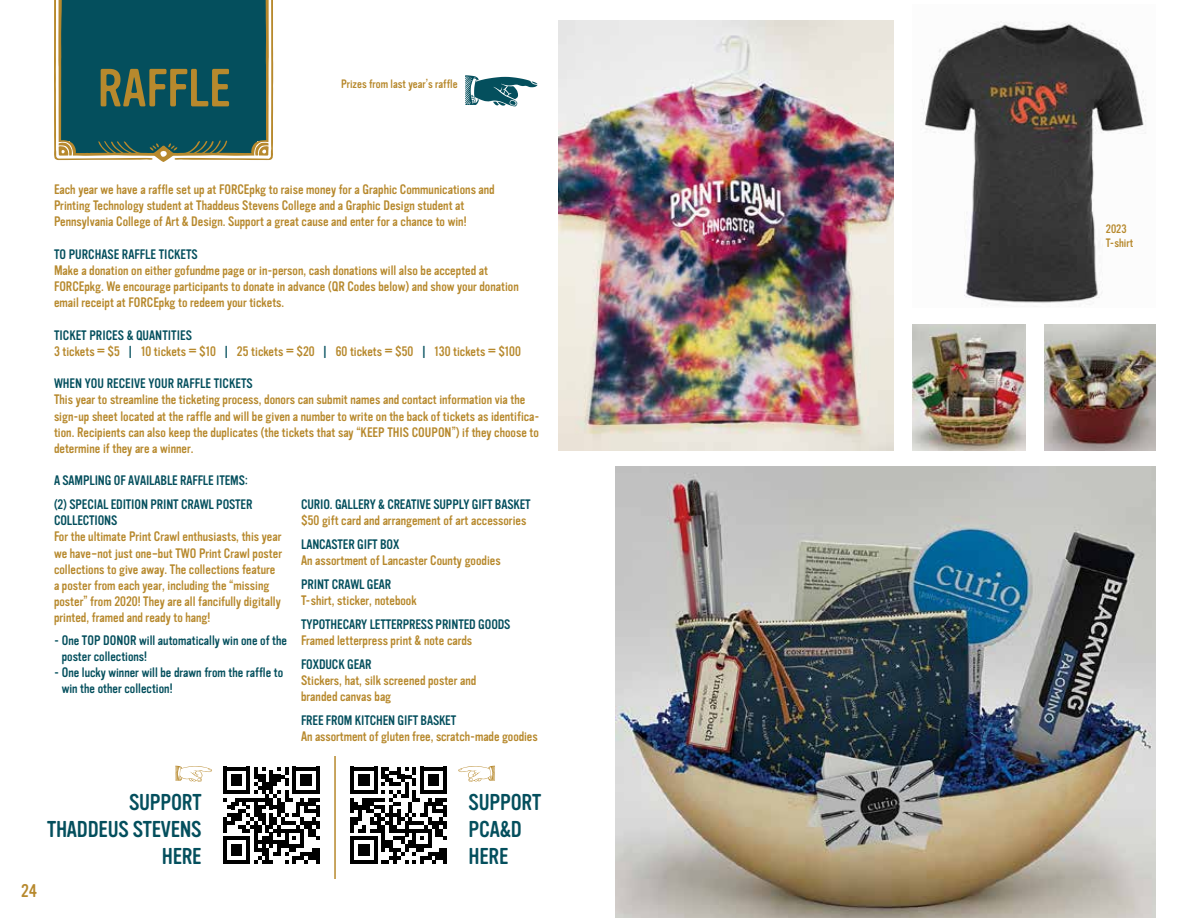
<style>
.page{position:relative;width:1188px;height:918px;background:#fff}
.page>*{position:absolute;margin:0;border:0;box-sizing:border-box;transform-origin:0 0}
.t1{font:52.65px "Vinyl OT";color:#b7892d}
.t2{font:22.5px/27px "Vinyl OT";letter-spacing:-.01em;color:#044f5d}
.t3{font:18px "Vinyl OT";color:#b7892d}
.t4{font:13.5px/16.2px "Vinyl OT";color:#b7892d}
.t5{font:13.5px/16.2px "Vinyl OT";letter-spacing:-.01em;color:#044f5d}
.t6{font:12px/14.4px "Vinyl OT";color:#b7892d}
.s1{color:#044f5d}
</style>
<div class="page">
<img style="left:616px;top:466px;width:539px;height:452px">
<svg style="left:54px;top:0;width:219px;height:162px;background:#205d62"></svg>
<svg style="left:350px;top:767px;width:97px;height:97px"></svg>
<svg style="left:223px;top:767px;width:97px;height:97px"></svg>
<img style="left:912px;top:325px;width:114px;height:125px">
<img style="left:922px;top:21px;width:224px;height:284px">
<img style="left:558px;top:21px;width:336px;height:429px">
<img style="left:1044px;top:325px;width:111px;height:125px">
<svg style="left:465px;top:75px;width:73px;height:32px"></svg>
<svg style="left:175px;top:766px;width:37px;height:16px"></svg>
<svg style="left:458px;top:766px;width:37px;height:16px"></svg>
<hr style="left:334px;top:756px;width:2px;height:123px;background:#b7892d">
<h1 class="t1" style="left:97px;top:59px;width:135px">RAFFLE</h1>
<p class="t6" style="left:341px;top:77px;width:118px">Prizes from last year’s raffle</p>
<p class="t4" style="left:54px;top:181px;width:442px">Each year we have a raffle set up at FORCEpkg to raise money for a Graphic Communications and<br>Printing Technology student at Thaddeus Stevens College and a Graphic Design student at<br>Pennsylvania College of Art &amp; Design. Support a great cause and enter for a chance to win!</p>
<p class="t5" style="left:54px;top:246px;width:145px">TO PURCHASE RAFFLE TICKETS</p>
<p class="t4" style="left:54px;top:262px;width:466px">Make a donation on either gofundme page or in-person, cash donations will also be accepted at<br>FORCEpkg. We encourage participants to donate in advance (QR Codes below) and show your donation email receipt at FORCEpkg to redeem your tickets.</p>
<p class="t4" style="left:54px;top:327px;width:469px"><span class="s1">TICKET PRICES &amp; QUANTITIES<br></span>3 tickets = $5 <span class="s1">|</span> 10 tickets = $10 <span class="s1">|</span> 25 tickets = $20 <span class="s1">|</span> 60 tickets = $50 <span class="s1">|</span> 130 tickets = $100</p>
<p class="t5" style="left:54px;top:376px;width:200px">WHEN YOU RECEIVE YOUR RAFFLE TICKETS</p>
<p class="t4" style="left:54px;top:392px;width:487px">This year to streamline the ticketing process, donors can submit names and contact information via the sign-up sheet located at the raffle and will be given a number to write on the back of tickets as identifica&shy;tion. Recipients can also keep the duplicates (the tickets that say “KEEP THIS COUPON”) if they choose to determine if they are a winner.</p>
<p class="t5" style="left:54px;top:469px;width:200px;line-height:23.7px">A SAMPLING OF AVAILABLE RAFFLE ITEMS: (2) SPECIAL EDITION PRINT CRAWL POSTER</p>
<p class="t5" style="left:54px;top:513px;width:65px">COLLECTIONS</p>
<p class="t4" style="left:54px;top:529px;width:230px">For the ultimate Print Crawl enthusiasts, this year we have–not just one–but TWO Print Crawl poster collections to give away. The collections feature a poster from each year, including the “missing poster” from 2020! They are all fancifully digitally printed, framed and ready to hang!</p>
<p class="t5" style="left:62px;top:632px;width:227px;text-indent:-8px">- One TOP DONOR will automatically win one of the poster collections!</p>
<p class="t5" style="left:62px;top:665px;width:223px;text-indent:-8px">- One lucky winner will be drawn from the raffle to win the other collection!</p>
<p class="t5" style="left:301px;top:497px;width:231px">CURIO. GALLERY &amp; CREATIVE SUPPLY GIFT BASKET</p>
<p class="t4" style="left:301px;top:513px;width:227px">$50 gift card and arrangement of art accessories</p>
<p class="t5" style="left:301px;top:536px;width:100px">LANCASTER GIFT BOX</p>
<p class="t4" style="left:301px;top:553px;width:201px">An assortment of Lancaster County goodies</p>
<p class="t5" style="left:301px;top:576px;width:92px">PRINT CRAWL GEAR</p>
<p class="t4" style="left:301px;top:593px;width:117px">T-shirt, sticker, notebook</p>
<p class="t5" style="left:301px;top:616px;width:211px">TYPOTHECARY LETTERPRESS PRINTED GOODS</p>
<p class="t4" style="left:301px;top:632px;width:173px">Framed letterpress print &amp; note cards</p>
<p class="t5" style="left:301px;top:656px;width:72px">FOXDUCK GEAR</p>
<p class="t4" style="left:301px;top:672px;width:177px">Stickers, hat, silk screened poster and branded canvas bag</p>
<p class="t5" style="left:301px;top:712px;width:157px">FREE FROM KITCHEN GIFT BASKET</p>
<p class="t4" style="left:301px;top:728px;width:238px">An assortment of gluten free, scratch-made goodies</p>
<h3 class="t3" style="left:21px;top:881px;width:18px">24</h3>
<h2 class="t2" style="left:47px;top:789px;width:156px;text-align:right">SUPPORT<br>THADDEUS STEVENS<br>HERE</h2>
<h2 class="t2" style="left:469px;top:789px;width:74px">SUPPORT<br>PCA&amp;D<br>HERE</h2>
<p class="t6" style="left:1106px;top:221px;width:29px">2023<br>T-shirt</p>
</div>
